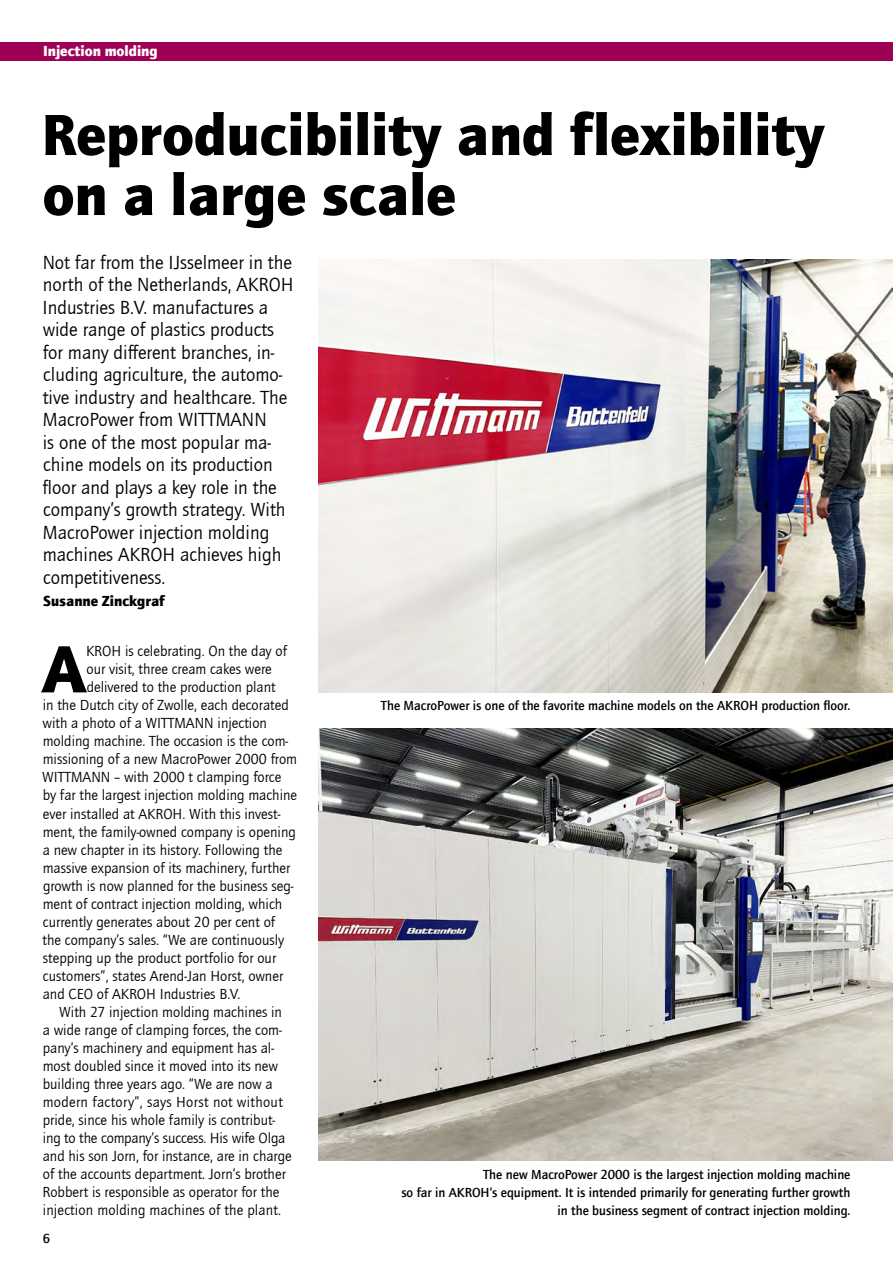
<style>
.page{position:relative;width:893px;height:1263px;background:#fff}
.page>*{position:absolute;margin:0;border:0;box-sizing:border-box;transform-origin:0 0}
.t1{font:900 69px "Quay Sans ITC Com";color:#000}
.t2{font:900 60px/60px "Quay Sans ITC Com";color:#000}
.t3{font:19.5px/22.5px "Quay Sans ITC Com";color:#000}
.t4{font:15px "Quay Sans ITC Com";color:#000}
.t5{font:15px "Quay Sans ITC Com";letter-spacing:.02em;color:#000}
.t6{font:900 15px "Quay Sans ITC Com";color:#fff}
.t7{font:900 15px "Quay Sans ITC Com";color:#000}
.t8{font:500 13.5px/18px "Quay Sans ITC Com";color:#000;text-align:right}
</style>
<div class="page">
<div style="left:0;top:43px;width:893px;height:18px;background:#9e0054"></div>
<img style="left:319px;top:260px;width:574px;height:432px">
<img style="left:319px;top:728px;width:574px;height:433px">
<p class="t6" style="left:43px;top:41px;width:116px">Injection molding</p>
<h2 class="t2" style="left:42px;top:103px;width:784px">Reproducibility and flexibility on a large scale</h2>
<p class="t3" style="left:42px;top:251px;width:253px">Not far from the IJsselmeer in the north of the Netherlands, AKROH<br>Industries B.V. manufactures a wide range of plastics products for many different branches, in&shy;cluding agriculture, the automo&shy;tive industry and healthcare. The<br>MacroPower from WITTMANN<br>is one of the most popular ma&shy;chine models on its production floor and plays a key role in the company’s growth strategy. With<br>MacroPower injection molding machines AKROH achieves high competitiveness.</p>
<p class="t7" style="left:43px;top:591px;width:123px">Susanne Zinckgraf</p>
<h1 class="t1" style="left:42px;top:624px;width:45px">A</h1>
<p class="t4" style="left:86px;top:642px;width:202px">KROH is celebrating. On the day of</p>
<p class="t4" style="left:86px;top:660px;width:187px">our visit, three cream cakes were</p>
<p class="t4" style="left:87px;top:679px;width:191px">delivered to the production plant</p>
<p class="t4" style="left:43px;top:697px;width:248px">in the Dutch city of Zwolle, each decorated</p>
<p class="t4" style="left:43px;top:715px;width:226px">with a photo of a WITTMANN injection</p>
<p class="t4" style="left:43px;top:733px;width:247px">molding machine. The occasion is the com-</p>
<p class="t4" style="left:43px;top:751px;width:256px">missioning of a new MacroPower 2000 from</p>
<p class="t4" style="left:42px;top:769px;width:241px">WITTMANN – with 2000 t clamping force</p>
<p class="t4" style="left:43px;top:787px;width:256px">by far the largest injection molding machine</p>
<p class="t4" style="left:43px;top:805px;width:239px">ever installed at AKROH. With this invest-</p>
<p class="t4" style="left:43px;top:823px;width:255px">ment, the family-owned company is opening</p>
<p class="t4" style="left:43px;top:841px;width:241px">a new chapter in its history. Following the</p>
<p class="t4" style="left:43px;top:859px;width:249px">massive expansion of its machinery, further</p>
<p class="t4" style="left:43px;top:877px;width:252px">growth is now planned for the business seg-</p>
<p class="t4" style="left:43px;top:895px;width:241px">ment of contract injection molding, which</p>
<p class="t4" style="left:43px;top:913px;width:234px">currently generates about 20 per cent of</p>
<p class="t4" style="left:43px;top:931px;width:243px">the company’s sales. “We are continuously</p>
<p class="t4" style="left:43px;top:949px;width:235px">stepping up the product portfolio for our</p>
<p class="t4" style="left:43px;top:967px;width:242px">customers”, states Arend-Jan Horst, owner</p>
<p class="t4" style="left:43px;top:985px;width:199px">and CEO of AKROH Industries B.V.</p>
<p class="t4" style="left:59px;top:1003px;width:224px">With 27 injection molding machines in</p>
<p class="t4" style="left:43px;top:1021px;width:240px">a wide range of clamping forces, the com-</p>
<p class="t4" style="left:43px;top:1039px;width:233px">pany’s machinery and equipment has al-</p>
<p class="t4" style="left:43px;top:1057px;width:237px">most doubled since it moved into its new</p>
<p class="t4" style="left:43px;top:1075px;width:231px">building three years ago. “We are now a</p>
<p class="t5" style="left:43px;top:1093px;width:242px">modern factory”, says Horst not without</p>
<p class="t4" style="left:43px;top:1111px;width:234px">pride, since his whole family is contribut-</p>
<p class="t4" style="left:43px;top:1129px;width:244px">ing to the company’s success. His wife Olga</p>
<p class="t4" style="left:43px;top:1147px;width:251px">and his son Jorn, for instance, are in charge</p>
<p class="t4" style="left:43px;top:1165px;width:244px">of the accounts department. Jorn’s brother</p>
<p class="t4" style="left:43px;top:1183px;width:238px">Robbert is responsible as operator for the</p>
<p class="t4" style="left:43px;top:1201px;width:240px">injection molding machines of the plant.</p>
<p class="t8" style="left:43px;top:1229px;width:9px">6</p>
<p class="t8" style="left:381px;top:697px;width:471px">The MacroPower is one of the favorite machine models on the AKROH production floor.</p>
<p class="t8" style="left:401px;top:1165px;width:451px">The new MacroPower 2000 is the largest injection molding machine<br>so far in AKROH’s equipment. It is intended primarily for generating further growth in the business segment of contract injection molding.</p>
</div>
